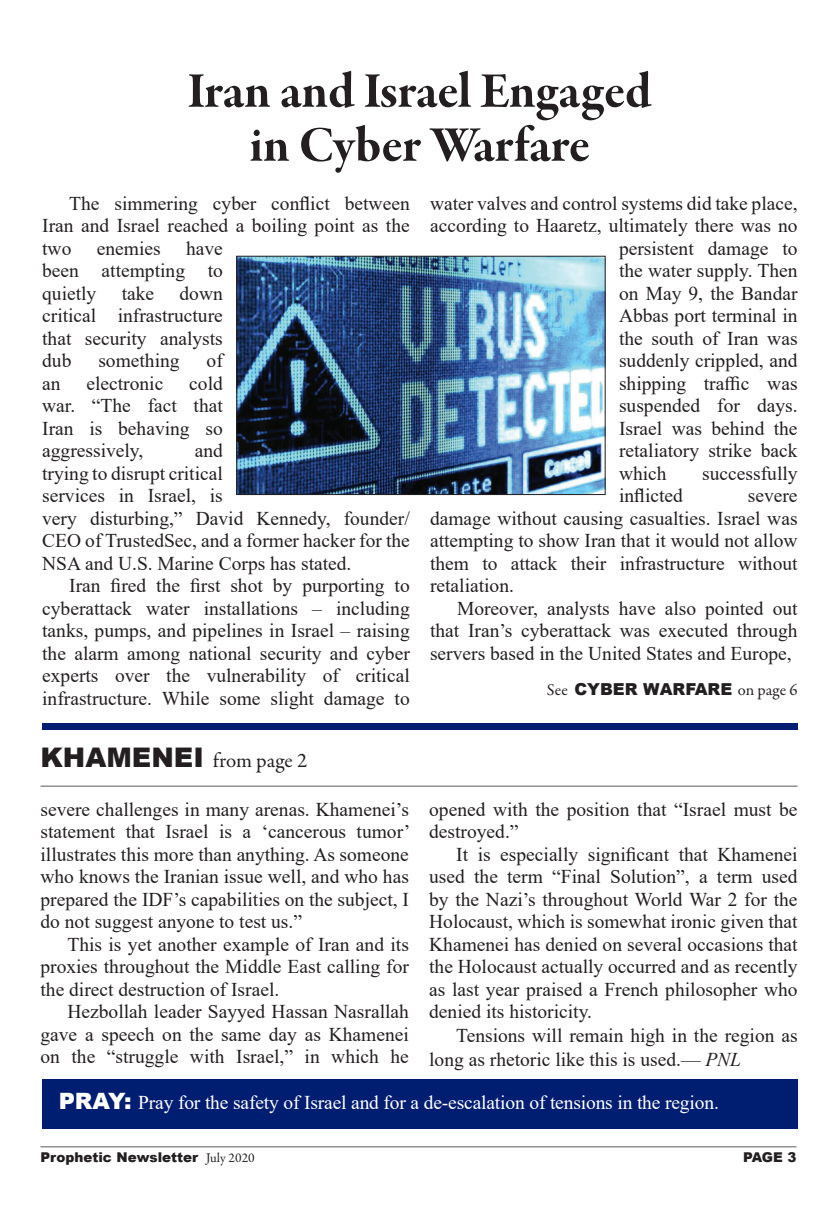
<style>
.page{position:relative;width:837px;height:1215px;background:#fff}
.page>*{position:absolute;margin:0;border:0;box-sizing:border-box;transform-origin:0 0}
.t1{font:51px "Garamond Premr Pro Bd Subh";color:#231f20}
.t2{font:21px "Garamond Premr Pro";color:#231f20}
.t3{font:19.5px/22.5px "Times New Roman";color:#231f20;text-align:justify}
.t4{font:19.5px "Times New Roman";letter-spacing:-.01em;color:#fff}
.t5{font:900 16.5px "Arial";color:#231f20}
.t6{font:900 13.5px "Arial";color:#231f20}
.s1{font-family:"Arial";font-weight:900;font-size:27px}
.s2{font-family:"Garamond Premr Pro";font-weight:400}
.s3{font-style:italic}
.s4{font-family:"Arial";font-weight:900;font-size:22.5px}
</style>
<div class="page">
<hr style="left:40px;top:1146px;width:756px;height:2px;background:#231f20">
<img style="left:238px;top:258px;width:366px;height:235px">
<div style="left:236px;top:256px;width:370px;height:239px;border:1px solid #231f20"></div>
<div style="left:42px;top:1079px;width:756px;height:50px;background:#001e71"></div>
<hr style="left:40px;top:785px;width:758px;height:2px;background:#231f20">
<div style="left:42px;top:723px;width:756px;height:7px;background:#001e71"></div>
<p class="t1" style="left:188px;top:61px;width:465px">Iran and Israel Engaged</p>
<p class="t1" style="left:249px;top:115px;width:342px">in Cyber Warfare</p>
<p class="t3" style="left:42px;top:191px;width:369px;text-indent:27px">The simmering cyber conflict between Iran and Israel reached a boiling point as the two</p>
<p class="t3" style="left:42px;top:236px;width:182px;text-indent:144px">have been attempting to quietly</p>
<p class="t3" style="left:97px;top:236px;width:65px">enemies</p>
<p class="t3" style="left:42px;top:281px;width:182px;text-indent:137px">down critical infrastructure that security analysts dub</p>
<p class="t3" style="left:122px;top:281px;width:34px">take</p>
<p class="t3" style="left:98px;top:349px;width:83px">something</p>
<p class="t3" style="left:207px;top:349px;width:18px">of</p>
<p class="t3" style="left:42px;top:371px;width:182px;text-indent:147px">cold war. “The fact that Iran is behaving so aggressively,</p>
<p class="t3" style="left:42px;top:371px;width:20px">an</p>
<p class="t3" style="left:87px;top:371px;width:78px">electronic</p>
<p class="t3" style="left:42px;top:439px;width:369px;text-align:left;text-indent:153px">and<br>trying to disrupt critical<br>services in Israel, is<br>very disturbing,” David Kennedy, founder/<br>CEO of TrustedSec, and a former hacker for the<br>NSA and U.S. Marine Corps has stated.</p>
<p class="t3" style="left:42px;top:574px;width:369px;text-indent:27px">Iran fired the first shot by purporting to cyberattack water installations – including tanks, pumps, and pipelines in Israel – raising the alarm among national security and cyber experts over the vulnerability of critical infrastructure. While some slight damage to</p>
<p class="t2" style="left:40px;top:747px;width:268px"><span class="s1">KHAMENEI</span> from page 2</p>
<p class="t3" style="left:40px;top:797px;width:371px">severe challenges in many arenas. Khamenei’s statement that Israel is a ‘cancerous tumor’ illustrates this more than anything. As someone who knows the Iranian issue well, and who has prepared the IDF’s capabilities on the subject, I do not suggest anyone to test us.”</p>
<p class="t3" style="left:40px;top:932px;width:370px;text-indent:27px">This is yet another example of Iran and its proxies throughout the Middle East calling for the direct destruction of Israel.</p>
<p class="t3" style="left:40px;top:1000px;width:370px;text-indent:27px">Hezbollah leader Sayyed Hassan Nasrallah gave a speech on the same day as Khamenei on the “struggle with Israel,” in which he</p>
<p class="t3" style="left:430px;top:191px;width:369px">water valves and control systems did take place,</p>
<p class="t3" style="left:430px;top:214px;width:369px">according to Haaretz, ultimately there was no</p>
<p class="t3" style="left:619px;top:236px;width:180px">persistent damage to</p>
<p class="t3" style="left:619px;top:259px;width:180px">the water supply. Then</p>
<p class="t3" style="left:619px;top:281px;width:180px">on May 9, the Bandar</p>
<p class="t3" style="left:619px;top:304px;width:180px">Abbas port terminal in</p>
<p class="t3" style="left:619px;top:326px;width:180px">the south of Iran was</p>
<p class="t3" style="left:619px;top:349px;width:180px">suddenly crippled, and</p>
<p class="t3" style="left:619px;top:371px;width:180px">shipping traffic was</p>
<p class="t3" style="left:619px;top:394px;width:180px">suspended for days.</p>
<p class="t3" style="left:619px;top:416px;width:180px">Israel was behind the</p>
<p class="t3" style="left:619px;top:439px;width:180px">retaliatory strike back</p>
<p class="t3" style="left:619px;top:461px;width:49px">which</p>
<p class="t3" style="left:702px;top:461px;width:97px">successfully</p>
<p class="t3" style="left:619px;top:484px;width:65px">inflicted</p>
<p class="t3" style="left:430px;top:484px;width:369px;text-indent:318px">severe damage without causing casualties. Israel was attempting to show Iran that it would not allow them to attack their infrastructure without retaliation.</p>
<p class="t3" style="left:430px;top:596px;width:369px;text-indent:27px">Moreover, analysts have also pointed out that Iran’s cyberattack was executed through servers based in the United States and Europe,</p>
<p class="t5" style="left:547px;top:677px;width:252px"><span class="s2">See</span> CYBER WARFARE <span class="s2">on page 6</span></p>
<p class="t3" style="left:429px;top:797px;width:370px">opened with the position that “Israel must be destroyed.”</p>
<p class="t3" style="left:429px;top:842px;width:370px;text-indent:27px">It is especially significant that Khamenei used the term “Final Solution”, a term used by the Nazi’s throughout World War 2 for the Holocaust, which is somewhat ironic given that Khamenei has denied on several occasions that the Holocaust actually occurred and as recently as last year praised a French philosopher who denied its historicity.</p>
<p class="t3" style="left:429px;top:1023px;width:370px;line-height:24px;text-indent:27px">Tensions will remain high in the region as long as rhetoric like this is used.— <span class="s3">PNL</span></p>
<p class="t4" style="left:59px;top:1089px;width:662px"><span class="s4">PRAY:</span> Pray for the safety of Israel and for a de-escalation of tensions in the region.</p>
<p class="t6" style="left:40px;top:1148px;width:216px">Prophetic Newsletter <span class="s2">July 2020</span></p>
<p class="t6" style="left:743px;top:1148px;width:55px">PAGE 3</p>
</div>
